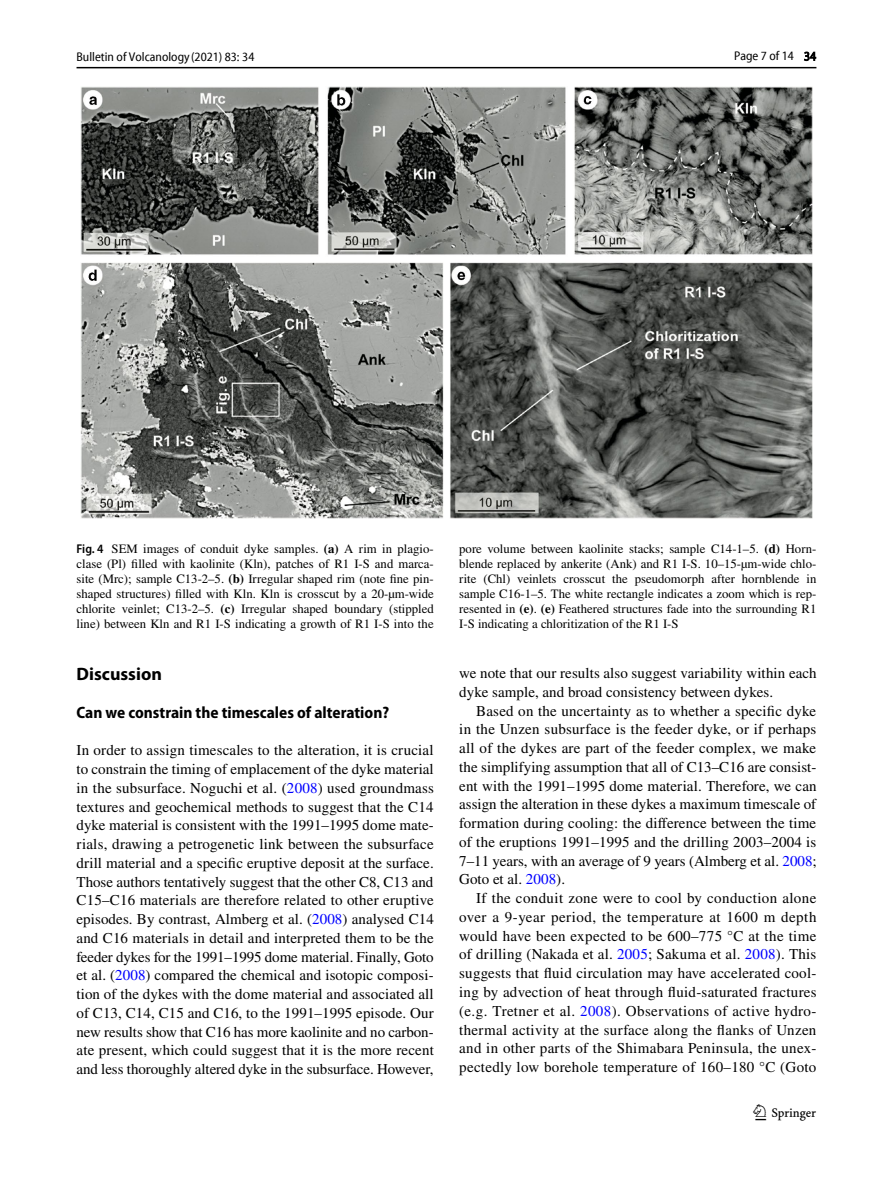
<style>
.page{position:relative;width:893px;height:1187px;background:#fff}
.page>*{position:absolute;margin:0;border:0;box-sizing:border-box;transform-origin:0 0}
.t1{font:22.5px "Springnew Regular 3";color:#000}
.t2{font:700 18px "Myriad Pro";color:#000}
.t3{font:700 semi-condensed 16.5px "Myriad Pro";color:#000}
.t4{font:15px/18.8px "STIX";letter-spacing:.005em;color:#000;text-align:justify}
.t5{font:12.75px/15px "STIX";color:#000;text-align:justify}
.t6{font:semi-condensed 12.75px "Myriad Pro Unic";color:#000}
.t7{font:12.75px "Myriad Pro Unic Semi Condensed 2";color:#000}
.s1{font-family:"Myriad Pro";font-weight:600;font-stretch:semi-condensed}
.s2{font-weight:700}
.s3{color:#00f}
</style>
<div class="page">
<hr style="left:77px;top:67px;width:739px;height:1px;background:#000">
<img style="left:81px;top:87px;width:731px;height:431px">
<p class="t6" style="left:77px;top:52px;width:179px">Bulletin of Volcanology(2021) 83: 34</p>
<p class="t7" style="left:734px;top:51px;width:83px">Page 7 of 14 34</p>
<p class="t5" style="left:77px;top:542px;width:359px"><span class="s1">Fig. 4</span> SEM images of conduit dyke samples. <span class="s2">(a)</span> A rim in plagio&shy;clase (Pl) filled with kaolinite (Kln), patches of R1 I-S and marca&shy;site (Mrc); sample C13-2–5. <span class="s2">(b)</span> Irregular shaped rim (note fine pin&shy;shaped structures) filled with Kln. Kln is crosscut by a 20-µm-wide chlorite veinlet; C13-2–5. <span class="s2">(c)</span> Irregular shaped boundary (stippled line) between Kln and R1 I-S indicating a growth of R1 I-S into the</p>
<p class="t5" style="left:459px;top:542px;width:359px">pore volume between kaolinite stacks; sample C14-1–5. <span class="s2">(d)</span> Horn&shy;blende replaced by ankerite (Ank) and R1 I-S. 10–15-µm-wide chlo&shy;rite (Chl) veinlets crosscut the pseudomorph after hornblende in sample C16-1–5. The white rectangle indicates a zoom which is rep&shy;resented in <span class="s2">(e)</span>. <span class="s2">(e)</span> Feathered structures fade into the surrounding R1<br>I-S indicating a chloritization of the R1 I-S</p>
<p class="t2" style="left:77px;top:662px;width:87px">Discussion</p>
<p class="t3" style="left:77px;top:703px;width:314px">Can we constrain the timescales of alteration?</p>
<p class="t4" style="left:77px;top:741px;width:359px">In order to assign timescales to the alteration, it is crucial to constrain the timing of emplacement of the dyke material in the subsurface. Noguchi et al. (<span class="s3">2008</span>) used groundmass textures and geochemical methods to suggest that the C14 dyke material is consistent with the 1991–1995 dome mate&shy;rials, drawing a petrogenetic link between the subsurface drill material and a specific eruptive deposit at the surface.<br>Those authors tentatively suggest that the other C8, C13 and C15–C16 materials are therefore related to other eruptive episodes. By contrast, Almberg et al. (<span class="s3">2008</span>) analysed C14 and C16 materials in detail and interpreted them to be the feeder dykes for the 1991–1995 dome material. Finally, Goto et al. (<span class="s3">2008</span>) compared the chemical and isotopic composi&shy;tion of the dykes with the dome material and associated all of C13, C14, C15 and C16, to the 1991–1995 episode. Our new results show that C16 has more kaolinite and no carbon&shy;ate present, which could suggest that it is the more recent and less thoroughly altered dyke in the subsurface. However,</p>
<p class="t4" style="left:459px;top:664px;width:359px">we note that our results also suggest variability within each dyke sample, and broad consistency between dykes.</p>
<p class="t4" style="left:459px;top:702px;width:359px;text-indent:17px">Based on the uncertainty as to whether a specific dyke in the Unzen subsurface is the feeder dyke, or if perhaps all of the dykes are part of the feeder complex, we make the simplifying assumption that all of C13–C16 are consist&shy;ent with the 1991–1995 dome material. Therefore, we can assign the alteration in these dykes a maximum timescale of formation during cooling: the difference between the time of the eruptions 1991–1995 and the drilling 2003–2004 is 7–11 years, with an average of 9 years (Almberg et al. <span class="s3">2008</span>; Goto et al. <span class="s3">2008</span>).</p>
<p class="t4" style="left:459px;top:889px;width:359px;text-indent:17px">If the conduit zone were to cool by conduction alone over a 9-year period, the temperature at 1600 m depth would have been expected to be 600–775 °C at the time of drilling (Nakada et al. <span class="s3">2005</span>; Sakuma et al. <span class="s3">2008</span>). This suggests that fluid circulation may have accelerated cool&shy;ing by advection of heat through fluid-saturated fractures (e.g. Tretner et al. <span class="s3">2008</span>). Observations of active hydro&shy;thermal activity at the surface along the flanks of Unzen and in other parts of the Shimabara Peninsula, the unex&shy;pectedly low borehole temperature of 160–180 °C (Goto</p>
<h1 class="t1" style="left:755px;top:1104px;width:62px">1 3</h1>
</div>
